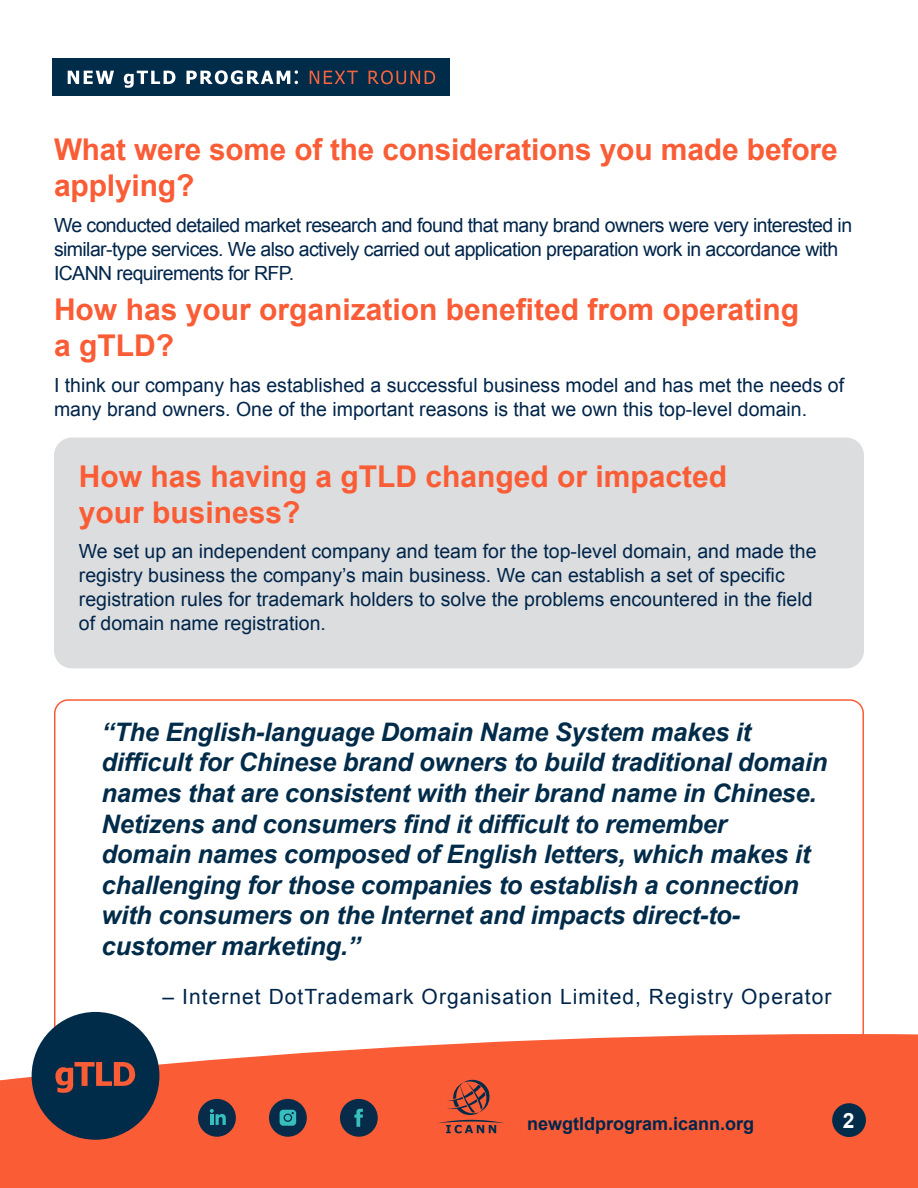
<style>
.page{position:relative;width:918px;height:1188px;background:#fff}
.page>*{position:absolute;margin:0;border:0;box-sizing:border-box;transform-origin:0 0}
.Headings{font:700 30px/36px "Arial";color:#fa5c36}
.quote{font:italic 700 25.5px/30.6px "Arial";letter-spacing:-.01em;color:#002b49}
.TXT{font:21px "Arial";letter-spacing:.05em;color:#00254a}
.Headings-2{font:700 21px "Arial";color:#fff}
.TXT-2{font:19.5px/24px "Arial";color:#00254a}
.TXT-3{font:19.5px "Arial";letter-spacing:-.03em;color:#00254a}
.t1{font:700 18px "Arial";color:#00254a}
</style>
<div class="page">
<svg style="left:54px;top:699px;width:810px;height:335px"></svg>
<svg style="left:0;top:1034px;width:918px;height:154px;background:#fa6744"></svg>
<svg style="left:438px;top:1080px;width:67px;height:53px;background:#ca5239"></svg>
<div style="left:198px;top:1099px;width:38px;height:38px;background:#072b48;border-radius:50%"></div>
<svg style="left:210px;top:1109px;width:16px;height:16px"></svg>
<div style="left:269px;top:1099px;width:38px;height:38px;background:#072b48;border-radius:50%"></div>
<svg style="left:280px;top:1110px;width:16px;height:16px"></svg>
<div style="left:340px;top:1099px;width:38px;height:38px;background:#072b48;border-radius:50%"></div>
<svg style="left:354px;top:1109px;width:9px;height:18px"></svg>
<div style="left:32px;top:1012px;width:127px;height:128px;background:#002b49;border-radius:50%"></div>
<svg style="left:55px;top:1062px;width:80px;height:31px"></svg>
<div style="left:832px;top:1103px;width:34px;height:34px;background:#002b49;border-radius:50%"></div>
<div style="left:53px;top:59px;width:397px;height:37px;background:#002b49"></div>
<svg style="left:369px;top:70px;width:66px;height:14px"></svg>
<svg style="left:310px;top:71px;width:48px;height:13px"></svg>
<svg style="left:187px;top:70px;width:111px;height:14px"></svg>
<svg style="left:124px;top:71px;width:51px;height:17px"></svg>
<svg style="left:68px;top:71px;width:46px;height:13px"></svg>
<div style="left:54px;top:437px;width:810px;height:231px;background:#dcddde;border-radius:18px"></div>
<p class="Headings" style="left:54px;top:133px;width:785px">What were some of the considerations you made before applying?</p>
<p class="TXT-3" style="left:54px;top:212px;width:800px">We conducted detailed market research and found that many brand owners were very interested in</p>
<p class="TXT-3" style="left:54px;top:236px;width:786px">similar-type services. We also actively carried out application preparation work in accordance with</p>
<p class="TXT-2" style="left:289px;top:261px;width:7px">.</p>
<p class="TXT-3" style="left:54px;top:260px;width:239px">ICANN requirements for RFP</p>
<p class="Headings" style="left:54px;top:293px;width:747px">How has your organization benefited from operating a gTLD?</p>
<p class="TXT-2" style="left:54px;top:373px;width:792px">I think our company has established a successful business model and has met the needs of many brand owners. One of the important reasons is that we own this top-level domain.</p>
<p class="Headings" style="left:79px;top:459px;width:650px">How has having a gTLD changed or impacted your business?</p>
<p class="TXT-2" style="left:79px;top:539px;width:739px">We set up an independent company and team for the top-level domain, and made the registry business the company s’ main business. We can establish a set of specific registration rules for trademark holders to solve the problems encountered in the field of domain name registration.</p>
<p class="quote" style="left:102px;top:717px;width:727px">“The English-language Domain Name System makes it difficult for Chinese brand owners to build traditional domain names that are consistent with their brand name in Chinese.<br>Netizens and consumers find it difficult to remember<br>domain names composed of English letters, which makes it challenging for those companies to establish a connection</p>
<p class="quote" style="left:102px;top:932px;width:262px">customer marketing “.</p>
<p class="quote" style="left:102px;top:901px;width:640px">with consumers on the Internet and impacts direct-to-</p>
<p class="TXT" style="left:163px;top:983px;width:670px">– Internet DotTrademark Organisation Limited, Registry Operator</p>
<p class="t1" style="left:527px;top:1112px;width:229px">newgtldprogram.icann.org</p>
<p class="Headings-2" style="left:843px;top:1107px;width:13px">2</p>
</div>
